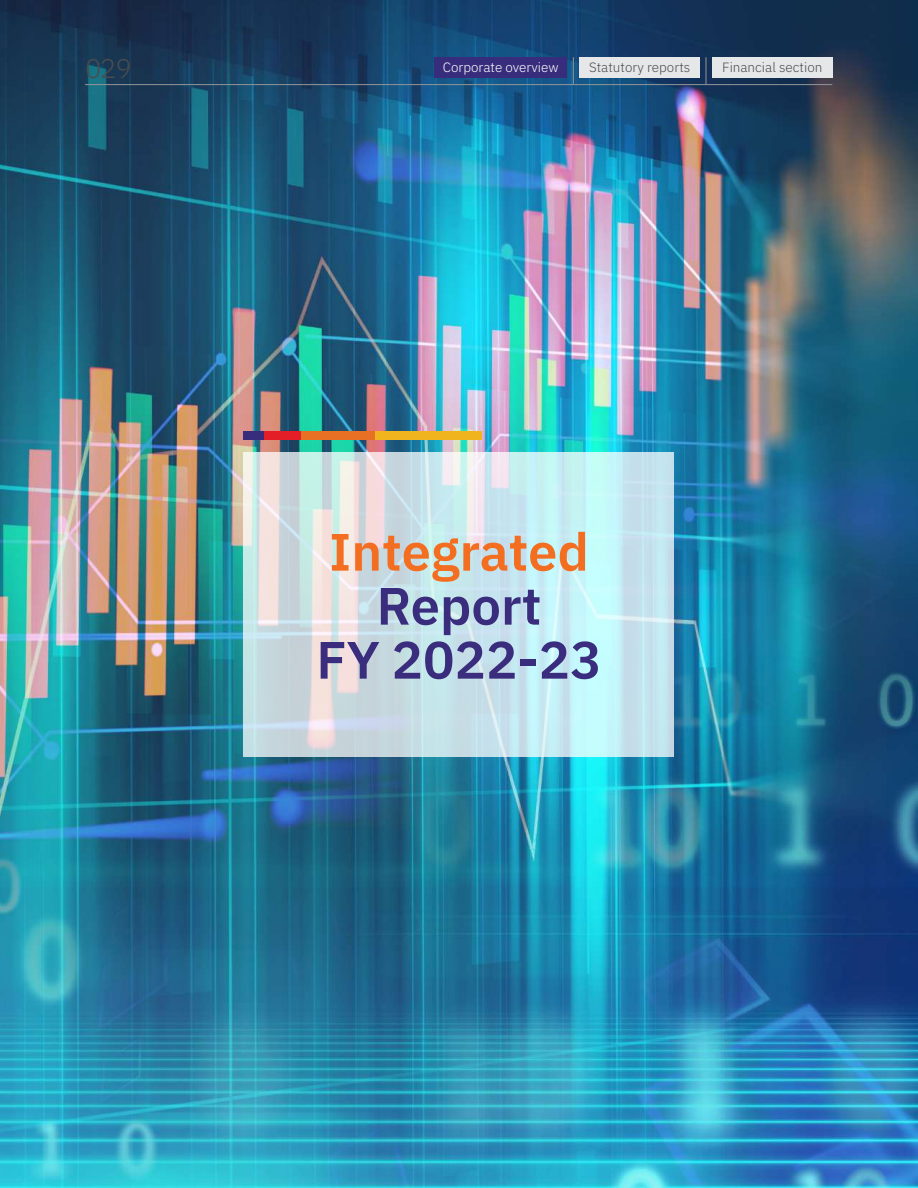
<style>
.page{position:relative;width:918px;height:1188px;background:#fff}
.page>*{position:absolute;margin:0;border:0;box-sizing:border-box;transform-origin:0 0}
.t1{font:600 52.5px/54px "IBM Plex Sans";color:#3b2d7d;text-align:center}
.t2{font:600 52.5px "IBM Plex Sans";color:#f36e21}
.t3{font:300 27px "IBM Plex Sans";color:#4b4c4d}
.t4{font:300 13.5px "IBM Plex Sans";color:#4b4c4d}
.t5{font:300 13.5px "IBM Plex Sans";color:#fff}
</style>
<div class="page">
<img style="left:0;top:0;width:918px;height:1188px">
<div style="left:244px;top:432px;width:117px;height:8px;background:#382d7c"></div>
<div style="left:264px;top:432px;width:114px;height:8px;background:#e41e27"></div>
<div style="left:301px;top:432px;width:117px;height:8px;background:#e77024"></div>
<div style="left:375px;top:432px;width:107px;height:8px;background:#efb41e"></div>
<svg style="left:244px;top:452px;width:430px;height:304px;background:#cce5ea"></svg>
<div style="left:435px;top:58px;width:132px;height:20px;background:#382d7c"></div>
<div style="left:580px;top:58px;width:120px;height:20px;background:#e6e7e9"></div>
<div style="left:712px;top:58px;width:120px;height:20px;background:#e6e7e9"></div>
<hr style="left:85px;top:84px;width:747px;height:1px;background:#939598">
<svg style="left:573px;top:57px;width:1px;height:27px"></svg>
<svg style="left:706px;top:57px;width:1px;height:27px"></svg>
<h2 class="t3" style="left:85px;top:48px;width:48px">029</h2>
<p class="t5" style="left:443px;top:57px;width:117px">Corporate overview</p>
<p class="t4" style="left:589px;top:57px;width:103px">Statutory reports</p>
<p class="t4" style="left:722px;top:57px;width:102px">Financial section</p>
<h1 class="t2" style="left:329px;top:511px;width:261px">Integrated</h1>
<h1 class="t1" style="left:316px;top:575px;width:287px">Report<br>FY 2022-23</h1>
</div>
